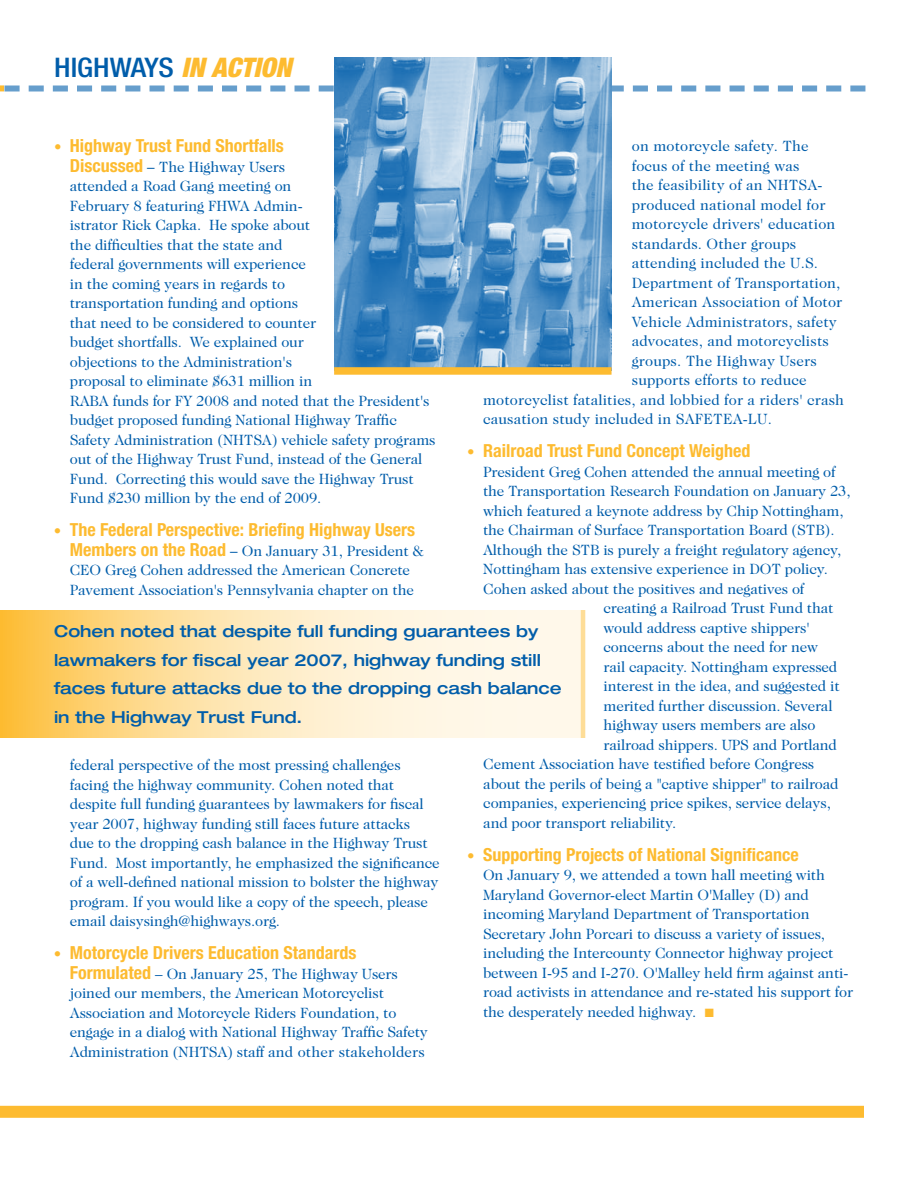
<style>
.page{position:relative;width:918px;height:1188px;background:#fff}
.page>*{position:absolute;margin:0;border:0;box-sizing:border-box;transform-origin:0 0}
.t1{font:500 condensed 27px "Helvetica Neue";color:#005daa;scale:1.1 1}
.t2{font:700 condensed 18px "Helvetica Neue LT Std";color:#fdbb30}
.t3{font:500 expanded 16.5px/28.5px "Helvetica Neue LT Std";color:#005daa}
.t4{font:15px/19.5px "Caslon Two Twenty Four";letter-spacing:-.01em;color:#005daa}
.t5{font:15px "Caslon Two Twenty Four";letter-spacing:.01em;color:#005daa}
.s1{font-weight:900;font-style:italic;color:#fdbb30}
.s2{font-family:"Sabon";font-weight:400;font-stretch:normal;font-size:15px}
.s3{font-family:"Helvetica Neue LT Std";font-weight:700;font-stretch:condensed;font-size:18px;color:#fdbb30}
.s4{font-family:"Sabon"}
</style>
<div class="page">
<div style="left:0;top:1106px;width:864px;height:12px;background:#fdbb30"></div>
<svg style="left:0;top:85px;width:866px;height:7px"></svg>
<img style="left:334px;top:57px;width:278px;height:310px">
<div style="left:334px;top:367px;width:278px;height:8px;background:#fdbb30"></div>
<svg style="left:0;top:610px;width:581px;height:128px;background:#fee6b4"></svg>
<hr style="left:581px;top:610px;width:4px;height:128px;background:#fedd97">
<h1 class="t1" style="left:54px;top:52px;width:217px">HIGHWAYS <span class="s1">IN ACTION</span></h1>
<p class="t2" style="left:54px;top:135px;width:231px"><span class="s2">•</span> Highway Trust Fund Shortfalls</p>
<p class="t4" style="left:70px;top:157px;width:367px"><span class="s3">Discussed</span> <span class="s4">–</span> The Highway Users<br>attended a Road Gang meeting on<br>February 8 featuring FHWA Admin-<br>istrator Rick Capka. He spoke about<br>the difficulties that the state and<br>federal governments will experience<br>in the coming years in regards to<br>transportation funding and options<br>that need to be considered to counter<br>budget shortfalls. We explained our<br>objections to the Administration's<br>proposal to eliminate $631 million in<br>RABA funds for FY 2008 and noted that the President's budget proposed funding National Highway Traffic Safety Administration (NHTSA) vehicle safety programs out of the Highway Trust Fund, instead of the General Fund. Correcting this would save the Highway Trust Fund $230 million by the end of 2009.</p>
<p class="t2" style="left:54px;top:519px;width:363px"><span class="s2">•</span> The Federal Perspective: Briefing Highway Users</p>
<p class="t4" style="left:70px;top:541px;width:355px"><span class="s3">Members on the Road</span> <span class="s4">–</span> On January 31, President &amp;<br>CEO Greg Cohen addressed the American Concrete<br>Pavement Association's Pennsylvania chapter on the</p>
<p class="t5" style="left:632px;top:137px;width:178px">on motorcycle safety. The</p>
<p class="t5" style="left:632px;top:157px;width:169px">focus of the meeting was</p>
<p class="t5" style="left:632px;top:176px;width:192px">the feasibility of an NHTSA-</p>
<p class="t5" style="left:632px;top:196px;width:195px">produced national model for</p>
<p class="t5" style="left:632px;top:215px;width:205px">motorcycle drivers' education</p>
<p class="t5" style="left:632px;top:235px;width:166px">standards. Other groups</p>
<p class="t5" style="left:632px;top:254px;width:188px">attending included the U.S.</p>
<p class="t5" style="left:632px;top:274px;width:210px">Department of Transportation,</p>
<p class="t5" style="left:632px;top:293px;width:212px">American Association of Motor</p>
<p class="t5" style="left:632px;top:313px;width:207px">Vehicle Administrators, safety</p>
<p class="t5" style="left:632px;top:332px;width:199px">advocates, and motorcyclists</p>
<p class="t5" style="left:632px;top:352px;width:186px">groups. The Highway Users</p>
<p class="t5" style="left:632px;top:371px;width:176px">supports efforts to reduce</p>
<p class="t5" style="left:483px;top:391px;width:363px">motorcyclist fatalities, and lobbied for a riders' crash</p>
<p class="t5" style="left:483px;top:410px;width:290px">causation study included in SAFETEA-LU.</p>
<p class="t2" style="left:467px;top:440px;width:285px"><span class="s2">•</span> Railroad Trust Fund Concept Weighed</p>
<p class="t4" style="left:483px;top:462px;width:354px">President Greg Cohen attended the annual meeting of</p>
<p class="t4" style="left:483px;top:481px;width:369px">the Transportation Research Foundation on January 23,</p>
<p class="t4" style="left:483px;top:501px;width:362px">which featured a keynote address by Chip Nottingham,</p>
<p class="t4" style="left:483px;top:520px;width:353px">the Chairman of Surface Transportation Board (STB).</p>
<p class="t4" style="left:483px;top:540px;width:360px">Although the STB is purely a freight regulatory agency,</p>
<p class="t4" style="left:483px;top:559px;width:346px">Nottingham has extensive experience in DOT policy.</p>
<p class="t4" style="left:483px;top:579px;width:323px">Cohen asked about the positives and negatives of</p>
<p class="t4" style="left:603px;top:598px;width:231px">creating a Railroad Trust Fund that</p>
<p class="t4" style="left:603px;top:618px;width:208px">would address captive shippers'</p>
<p class="t4" style="left:603px;top:637px;width:216px">concerns about the need for new</p>
<p class="t4" style="left:603px;top:657px;width:235px">rail capacity. Nottingham expressed</p>
<p class="t4" style="left:603px;top:676px;width:238px">interest in the idea, and suggested it</p>
<p class="t4" style="left:603px;top:696px;width:231px">merited further discussion. Several</p>
<p class="t4" style="left:603px;top:715px;width:214px">highway users members are also</p>
<p class="t4" style="left:603px;top:735px;width:235px">railroad shippers. UPS and Portland</p>
<p class="t4" style="left:483px;top:754px;width:333px">Cement Association have testified before Congress</p>
<p class="t4" style="left:483px;top:774px;width:357px">about the perils of being a "captive shipper" to railroad</p>
<p class="t4" style="left:483px;top:793px;width:349px">companies, experiencing price spikes, service delays,</p>
<p class="t4" style="left:483px;top:813px;width:195px">and poor transport reliability.</p>
<p class="t2" style="left:467px;top:843px;width:333px"><span class="s2">•</span> Supporting Projects of National Significance</p>
<p class="t4" style="left:483px;top:865px;width:372px">On January 9, we attended a town hall meeting with Maryland Governor-elect Martin O'Malley (D) and incoming Maryland Department of Transportation Secretary John Porcari to discuss a variety of issues, including the Intercounty Connector highway project between I-95 and I-270. O'Malley held firm against anti&shy;road activists in attendance and re-stated his support for the desperately needed highway.</p>
<p class="t3" style="left:54px;top:617px;width:509px">Cohen noted that despite full funding guarantees by lawmakers for fiscal year 2007, highway funding still faces future attacks due to the dropping cash balance in the Highway Trust Fund.</p>
<p class="t4" style="left:70px;top:755px;width:371px">federal perspective of the most pressing challenges facing the highway community. Cohen noted that despite full funding guarantees by lawmakers for fiscal year 2007, highway funding still faces future attacks<br>due to the dropping cash balance in the Highway Trust Fund. Most importantly, he emphasized the significance of a well-defined national mission to bolster the highway program. If you would like a copy of the speech, please email daisysingh@highways.org.</p>
<p class="t2" style="left:54px;top:942px;width:304px"><span class="s2">•</span> Motorcycle Drivers Education Standards</p>
<p class="t4" style="left:70px;top:964px;width:360px"><span class="s3">Formulated</span> – On January 25, The Highway Users joined our members, the American Motorcyclist Association and Motorcycle Riders Foundation, to engage in a dialog with National Highway Traffic Safety Administration (NHTSA) staff and other stakeholders</p>
</div>
